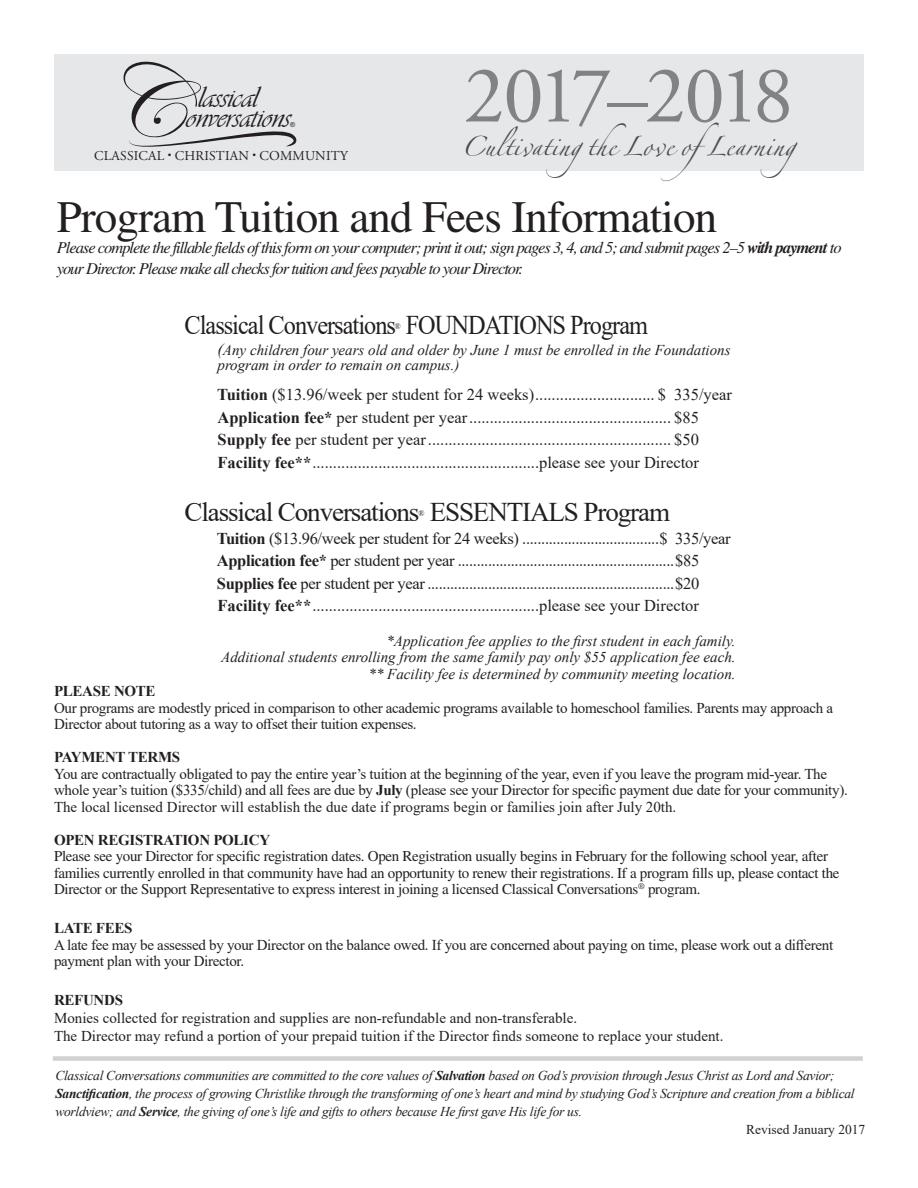
<style>
.page{position:relative;width:918px;height:1188px;background:#fff}
.page>*{position:absolute;margin:0;border:0;box-sizing:border-box;transform-origin:0 0}
.t1{font:81px "Adobe Garamond Pro";letter-spacing:-.075em;color:#808285}
.t2{font:45px "Times";letter-spacing:-.02em;color:#231f20}
.t3{font:43.5px "Linotype Zapfino One";color:#4b4c4d}
.t4{font:30.75px "Vivaldii";letter-spacing:-.01em;color:#231f20}
.t5{font:27px "Times New Roman";letter-spacing:-.04em;color:#231f20;scale:.9 1}
.t6{font:27px "Times New Roman";letter-spacing:-.04em;color:#231f20}
.t7{font:16.5px "Times New Roman";color:#231f20}
.t8{font:16.5px "Times New Roman";letter-spacing:-.02em;color:#231f20}
.t9{font:italic 16.5px/21px "Times";letter-spacing:-.06em;color:#231f20}
.t10{font:15px/16.5px "Times New Roman";letter-spacing:-.02em;color:#231f20}
.t11{font:15px/16.5px "Times";letter-spacing:-.02em;color:#231f20}
.t12{font:italic 15px/15px "Times New Roman";color:#231f20}
.t13{font:15px "Times New Roman";color:#231f20}
.t14{font:700 15px "Times New Roman";letter-spacing:-.02em;color:#231f20}
.t15{font:italic 13.5px/18px "Times New Roman";letter-spacing:-.02em;color:#231f20}
.t16{font:13.5px "Adobe Garamond Pro";letter-spacing:.015em;color:#231f20}
.t17{font:13.5px "Times New Roman";color:#231f20}
.t18{font:8.7px "Times New Roman";color:#231f20;scale:.9 1}
.t19{font:6.9px "Arial";color:#231f20}
.s1{font-size:9.45px}
.s2{font-weight:700}
.s3{font-size:16.5px}
</style>
<div class="page">
<div style="left:53px;top:1056px;width:810px;height:5px;background:#d0d1d2"></div>
<div style="left:54px;top:54px;width:810px;height:117px;background:#e6e7e9"></div>
<svg style="left:129px;top:131px;width:168px;height:16px"></svg>
<p class="t4" style="left:198px;top:79px;width:61px">lassical</p>
<p class="t4" style="left:186px;top:99px;width:106px">onversations</p>
<p class="t19" style="left:290px;top:120px;width:7px">®</p>
<p class="t16" style="left:94px;top:147px;width:255px">CLASSICAL <span class="s1">•</span> CHRISTIAN <span class="s1">•</span> COMMUNITY</p>
<p class="t1" style="left:464px;top:47px;width:331px">2017–2018</p>
<p class="t3" style="left:462px;top:114px;width:361px">Cultivatingthe Love ofLearning</p>
<p class="t2" style="left:57px;top:192px;width:662px">Program Tuition and Fees Information</p>
<p class="t9" style="left:57px;top:237px;width:786px">Please complete the fillable fields of this form on your computer; print it out; sign pages 3, 4, and 5; and submit pages 2–5 <span class="s2">with payment</span> to your Director. Please make all checks for tuition and fees payable to your Director.</p>
<p class="t5" style="left:184px;top:306px;width:517px">Classical Conversations FOUNDATIONS Program</p>
<p class="t18" style="left:395px;top:320px;width:8px">®</p>
<p class="t12" style="left:218px;top:343px;width:515px"><span class="s3">(</span>Any children four years old and older by June 1 must be enrolled in the Foundations program in order to remain on campus.)</p>
<p class="t7" style="left:217px;top:383px;width:516px"><span class="s2">Tuition</span> ($13.96/week per student for 24 weeks)............................. $ 335/year</p>
<p class="t7" style="left:218px;top:406px;width:483px"><span class="s2">Application fee*</span> per student per year................................................. $85</p>
<p class="t7" style="left:218px;top:428px;width:483px"><span class="s2">Supply fee</span> per student per year........................................................... $50</p>
<p class="t7" style="left:218px;top:451px;width:483px"><span class="s2">Facility fee**</span>.......................................................please see your Director</p>
<p class="t6" style="left:184px;top:493px;width:487px">Classical Conversations ESSENTIALS Program</p>
<p class="t18" style="left:418px;top:507px;width:8px">®</p>
<p class="t8" style="left:217px;top:527px;width:515px"><span class="s2">Tuition</span> ($13.96/week per student for 24 weeks) ....................................$ 335/year</p>
<p class="t8" style="left:217px;top:549px;width:484px"><span class="s2">Application fee*</span> per student per year .........................................................$85</p>
<p class="t8" style="left:217px;top:572px;width:484px"><span class="s2">Supplies fee</span> per student per year .................................................................$20</p>
<p class="t7" style="left:218px;top:594px;width:483px"><span class="s2">Facility fee**</span>.......................................................please see your Director</p>
<p class="t12" style="left:386px;top:633px;width:351px">*Application fee applies to the first student in each family.</p>
<p class="t12" style="left:221px;top:649px;width:516px">Additional students enrolling from the same family pay only $55 application fee each.</p>
<p class="t12" style="left:369px;top:666px;width:369px">** Facility fee is determined by community meeting location.</p>
<p class="t14" style="left:54px;top:680px;width:103px">PLEASE NOTE</p>
<p class="t10" style="left:54px;top:699px;width:781px">Our programs are modestly priced in comparison to other academic programs available to homeschool families. Parents may approach a<br>Director about tutoring as a way to offset their tuition expenses.</p>
<p class="t14" style="left:54px;top:746px;width:128px">PAYMENT TERMS</p>
<p class="t10" style="left:54px;top:765px;width:795px">You are contractually obligated to pay the entire year’s tuition at the beginning of the year, even if you leave the program mid-year. The whole year’s tuition ($335/child) and all fees are due by <span class="s2">July</span> (please see your Director for specific payment due date for your community).<br>The local licensed Director will establish the due date if programs begin or families join after July 20th.</p>
<p class="t14" style="left:54px;top:829px;width:218px">OPEN REGISTRATION POLICY</p>
<p class="t11" style="left:54px;top:848px;width:787px">Please see your Director for specific registration dates. Open Registration usually begins in February for the following school year, after families currently enrolled in that community have had an opportunity to renew their registrations. If a program fills up, please contact the<br>Director or the Support Representative to express interest in joining a licensed Classical Conversations<sup>®</sup> program.</p>
<p class="t14" style="left:54px;top:917px;width:80px">LATE FEES</p>
<p class="t10" style="left:54px;top:936px;width:781px">A late fee may be assessed by your Director on the balance owed. If you are concerned about paying on time, please work out a different payment plan with your Director.</p>
<p class="t14" style="left:54px;top:989px;width:71px">REFUNDS</p>
<p class="t13" style="left:54px;top:1008px;width:525px">Monies collected for registration and supplies are non-refundable and non-transferable.</p>
<p class="t13" style="left:54px;top:1026px;width:671px">The Director may refund a portion of your prepaid tuition if the Director finds someone to replace your student.</p>
<p class="t15" style="left:55px;top:1066px;width:801px">Classical Conversations communities are committed to the core values of <span class="s2">Salvation</span> based on God’s provision through Jesus Christ as Lord and Savior;<br><span class="s2">Sanctification</span>, the process of growing Christlike through the transforming of one’s heart and mind by studying God’s Scripture and creation from a biblical worldview; and <span class="s2">Service</span>, the giving of one’s life and gifts to others because He first gave His life for us.</p>
<p class="t17" style="left:746px;top:1119px;width:121px">Revised January 2017</p>
</div>
